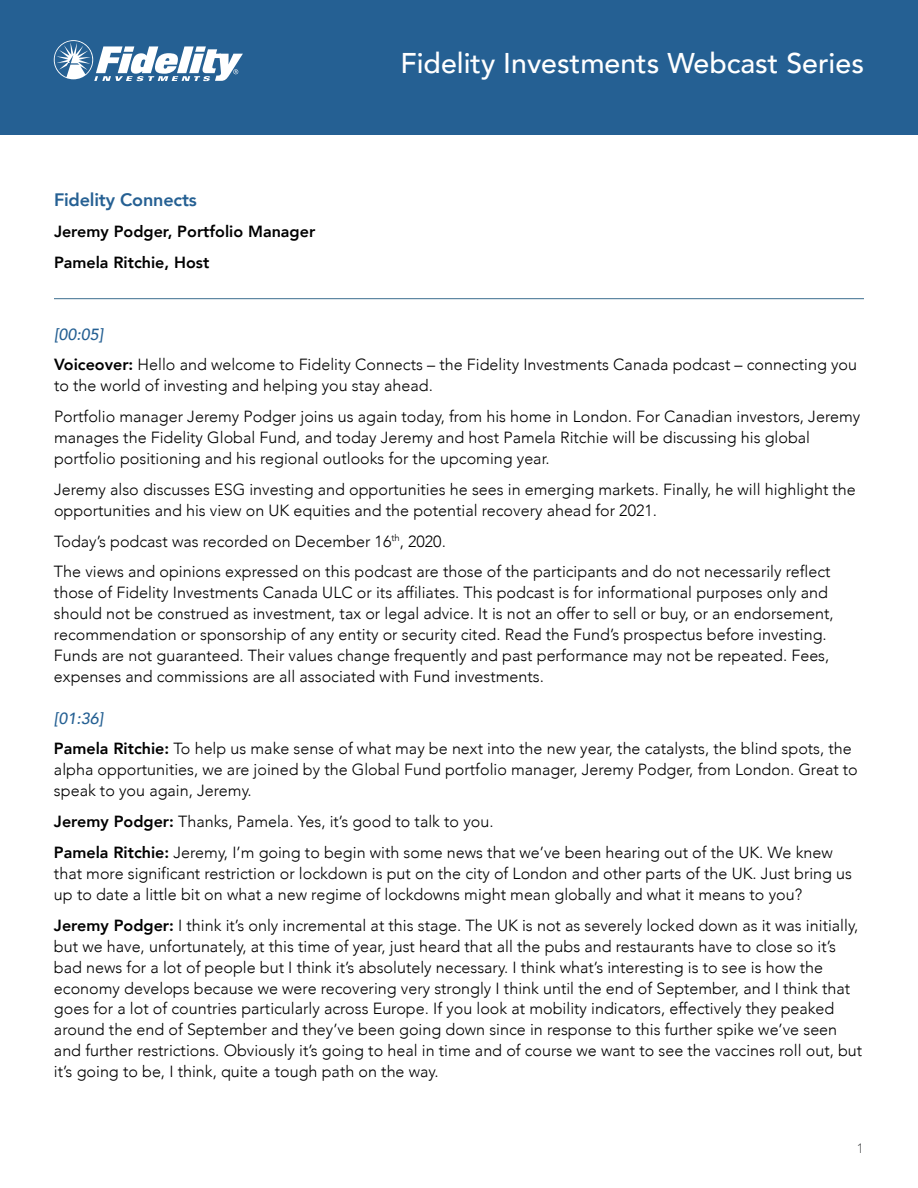
<style>
.page{position:relative;width:918px;height:1188px;background:#fff}
.page>*{position:absolute;margin:0;border:0;box-sizing:border-box;transform-origin:0 0}
.t1{font:500 28.5px "Avenir";color:#fff}
.t2{font:800 18px "Avenir";letter-spacing:-.01em;color:#256093}
.t3{font:300 16.2px/21px "Avenir";color:#000}
.t4{font:800 16.2px/30.8px "Avenir";color:#000}
.t5{font:300 13.5px "Avenir";color:#58595b}
.s1{font-weight:500;font-style:italic;color:#256093}
.s2{font-weight:800}
</style>
<div class="page">
<div style="left:0;top:0;width:918px;height:135px;background:#256093"></div>
<svg style="left:54px;top:40px;width:189px;height:41px"></svg>
<hr style="left:54px;top:298px;width:810px;height:1px;background:#3b6e8f">
<p class="t2" style="left:54px;top:186px;width:144px">Fidelity Connects</p>
<p class="t4" style="left:54px;top:216px;width:263px">Jeremy Podger, Portfolio Manager<br>Pamela Ritchie, Host</p>
<h1 class="t1" style="left:400px;top:38px;width:465px">Fidelity Investments Webcast Series</h1>
<p class="t3" style="left:54px;top:319px;width:805px;line-height:30.8px"><span class="s1">[00:05]<br></span><span class="s2">Voiceover:</span> Hello and welcome to Fidelity Connects – the Fidelity Investments Canada podcast – connecting you</p>
<p class="t3" style="left:54px;top:370px;width:808px;line-height:30.8px">to the world of investing and helping you stay ahead.<br>Portfolio manager Jeremy Podger joins us again today, from his home in London. For Canadian investors, Jeremy</p>
<p class="t3" style="left:54px;top:427px;width:758px">manages the Fidelity Global Fund, and today Jeremy and host Pamela Ritchie will be discussing his global portfolio positioning and his regional outlooks for the upcoming year.</p>
<p class="t3" style="left:54px;top:479px;width:803px">Jeremy also discusses ESG investing and opportunities he sees in emerging markets. Finally, he will highlight the opportunities and his view on UK equities and the potential recovery ahead for 2021.</p>
<p class="t3" style="left:54px;top:526px;width:778px;line-height:30.8px">Today’s podcast was recorded on December 16<sup>th</sup>, 2020.<br>The views and opinions expressed on this podcast are those of the participants and do not necessarily reflect</p>
<p class="t3" style="left:54px;top:582px;width:781px">those of Fidelity Investments Canada ULC or its affiliates. This podcast is for informational purposes only and should not be construed as investment, tax or legal advice. It is not an offer to sell or buy, or an endorsement, recommendation or sponsorship of any entity or security cited. Read the Fund’s prospectus before investing.<br>Funds are not guaranteed. Their values change frequently and past performance may not be repeated. Fees, expenses and commissions are all associated with Fund investments.</p>
<p class="t3" style="left:54px;top:703px;width:799px;line-height:30.8px"><span class="s1">[01:36]<br></span><span class="s2">Pamela Ritchie:</span> To help us make sense of what may be next into the new year, the catalysts, the blind spots, the</p>
<p class="t3" style="left:54px;top:759px;width:805px">alpha opportunities, we are joined by the Global Fund portfolio manager, Jeremy Podger, from London. Great to speak to you again, Jeremy.</p>
<p class="t3" style="left:54px;top:806px;width:780px;line-height:30.8px"><span class="s2">Jeremy Podger:</span> Thanks, Pamela. Yes, it’s good to talk to you.<br><span class="s2">Pamela Ritchie:</span> Jeremy, I’m going to begin with some news that we’ve been hearing out of the UK. We knew</p>
<p class="t3" style="left:54px;top:863px;width:800px">that more significant restriction or lockdown is put on the city of London and other parts of the UK. Just bring us up to date a little bit on what a new regime of lockdowns might mean globally and what it means to you?</p>
<p class="t3" style="left:54px;top:914px;width:810px"><span class="s2">Jeremy Podger:</span> I think it’s only incremental at this stage. The UK is not as severely locked down as it was initially, but we have, unfortunately, at this time of year, just heard that all the pubs and restaurants have to close so it’s bad news for a lot of people but I think it’s absolutely necessary. I think what’s interesting is to see is how the economy develops because we were recovering very strongly I think until the end of September, and I think that goes for a lot of countries particularly across Europe. If you look at mobility indicators, effectively they peaked around the end of September and they’ve been going down since in response to this further spike we’ve seen and further restrictions. Obviously it’s going to heal in time and of course we want to see the vaccines roll out, but it’s going to be, I think, quite a tough path on the way.</p>
<p class="t5" style="left:857px;top:1140px;width:9px">1</p>
</div>
